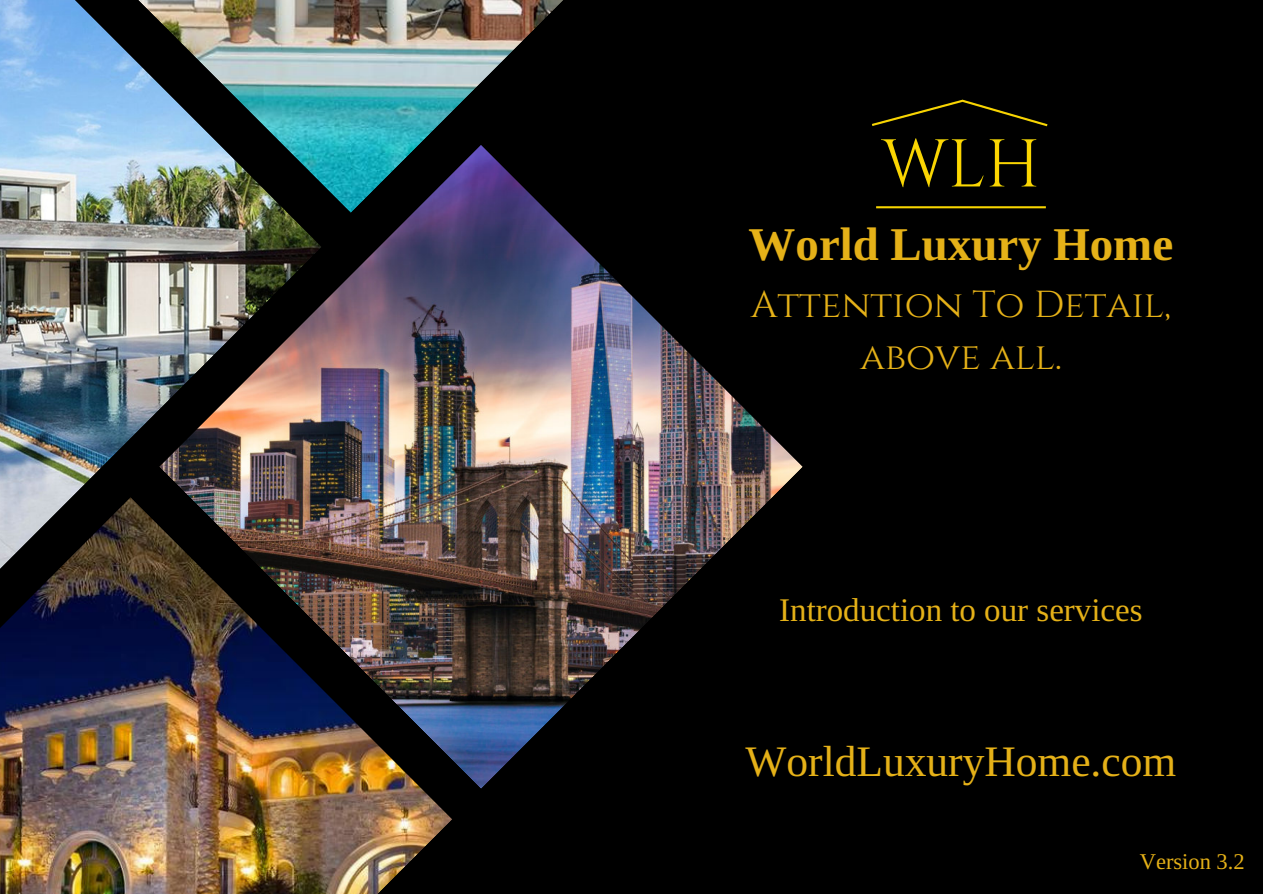
<style>
.page{position:relative;width:1263px;height:894px;background:#fff}
.page>*{position:absolute;margin:0;border:0;box-sizing:border-box;transform-origin:0 0}
.t1{font:700 46.95px "Libra Serif Modern";color:#e5b118}
.t2{font:43.5px "Libra Serif Modern";color:#e5b118}
.t3{font:37.5px/51.8px "Cinzel";color:#e5b118;text-align:center}
.t4{font:33px "Libra Serif Modern";color:#e5b118}
.t5{font:22.5px "Libra Serif Modern";color:#e5b118}
</style>
<div class="page">
<div style="left:0;top:0;width:1263px;height:893px;background:#000"></div>
<img style="left:322px;top:213px;width:481px;height:575px">
<img style="left:0;top:0;width:322px;height:497px">
<img style="left:29px;top:0;width:534px;height:213px">
<img style="left:0;top:497px;width:452px;height:396px">
<img style="left:872px;top:99px;width:176px;height:110px">
<p class="t1" style="left:749px;top:218px;width:426px">World Luxury Home</p>
<p class="t3" style="left:751px;top:280px;width:422px">Attention To Detail, above all.</p>
<p class="t4" style="left:779px;top:592px;width:365px">Introduction to our services</p>
<p class="t2" style="left:745px;top:738px;width:432px">WorldLuxuryHome.com</p>
<p class="t5" style="left:1140px;top:849px;width:106px">Version 3.2</p>
</div>
